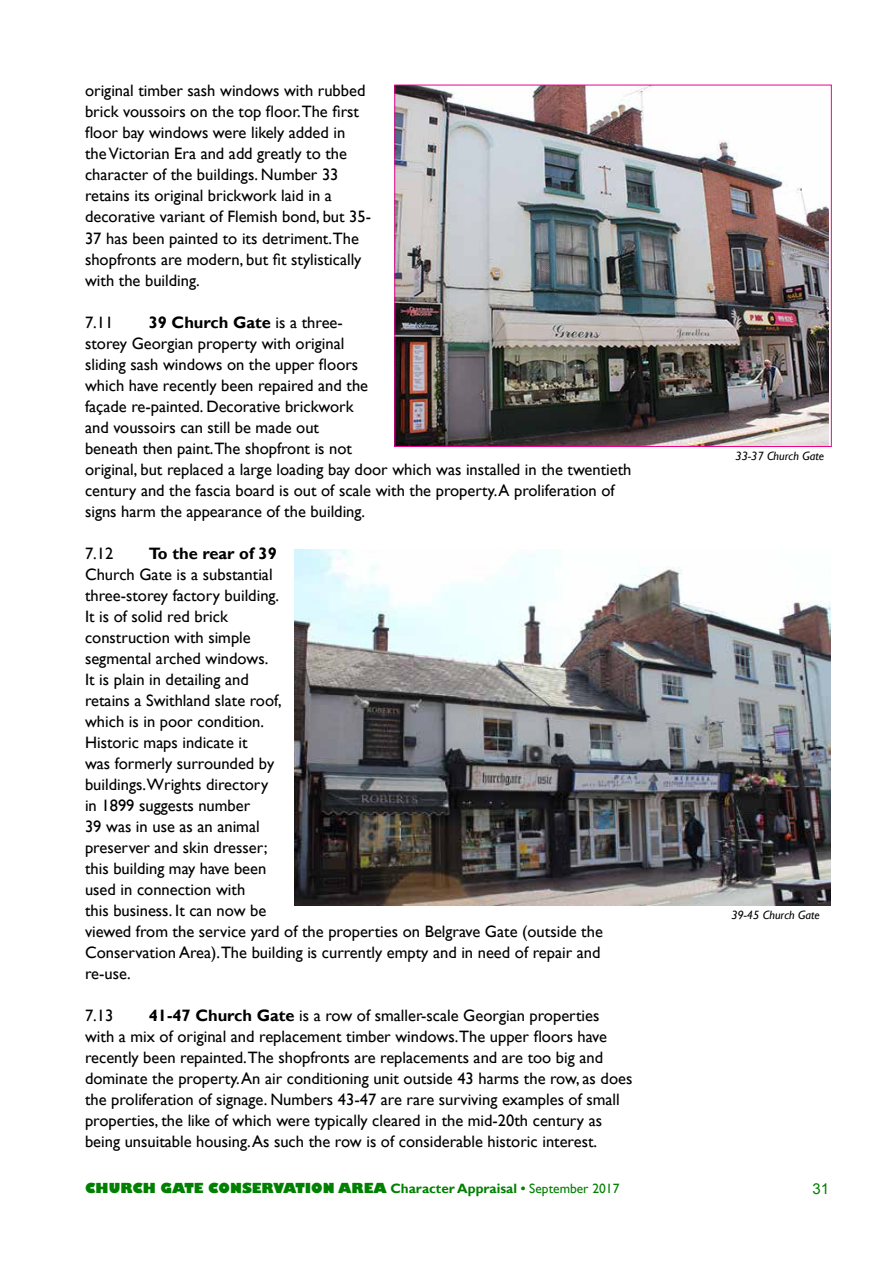
<style>
.page{position:relative;width:893px;height:1263px;background:#fff}
.page>*{position:absolute;margin:0;border:0;box-sizing:border-box;transform-origin:0 0}
.t1{font:16.5px/21px "Gill Sans";color:#000}
.t2{font:700 16.5px "Gill Sans";color:#000}
.t3{font:15px "Arial";color:#008000}
.t4{font:800 13.5px "Gill Sans";color:#008000}
.t5{font:italic 12px "Gill Sans";color:#000}
.s1{font-weight:700}
.s2{font-weight:400}
</style>
<div class="page">
<img style="left:396px;top:87px;width:432px;height:358px">
<div style="left:394px;top:85px;width:438px;height:362px;border:1px solid #ec008c"></div>
<img style="left:294px;top:550px;width:536px;height:355px">
<p class="t1" style="left:85px;top:81px;width:288px">original timber sash windows with rubbed brick voussoirs on the top floor.The first floor bay windows were likely added in the Victorian Era and add greatly to the character of the buildings. Number 33 retains its original brickwork laid in a decorative variant of Flemish bond, but 35- 37 has been painted to its detriment.The shopfronts are modern, but fit stylistically with the building.</p>
<p class="t1" style="left:85px;top:312px;width:30px">7.11</p>
<p class="t1" style="left:85px;top:312px;width:548px;text-indent:64px"><span class="s1">39 Church Gate</span> is a three-<br>storey Georgian property with original<br>sliding sash windows on the upper floors<br>which have recently been repaired and the<br>façade re-painted. Decorative brickwork<br>and voussoirs can still be made out<br>beneath then paint.The shopfront is not<br>original, but replaced a large loading bay door which was installed in the twentieth century and the fascia board is out of scale with the property. A proliferation of signs harm the appearance of the building.</p>
<p class="t1" style="left:85px;top:543px;width:30px">7.12</p>
<p class="t2" style="left:149px;top:543px;width:130px">To the rear of 39</p>
<p class="t1" style="left:85px;top:564px;width:519px">Church Gate is a substantial<br>three-storey factory building.<br>It is of solid red brick<br>construction with simple<br>segmental arched windows.<br>It is plain in detailing and<br>retains a Swithland slate roof,<br>which is in poor condition.<br>Historic maps indicate it<br>was formerly surrounded by<br>buildings.Wrights directory<br>in 1899 suggests number<br>39 was in use as an animal<br>preserver and skin dresser;<br>this building may have been<br>used in connection with<br>this business. It can now be<br>viewed from the service yard of the properties on Belgrave Gate (outside the<br>Conservation Area).The building is currently empty and in need of repair and re-use.</p>
<p class="t1" style="left:85px;top:1005px;width:30px">7.13</p>
<p class="t1" style="left:85px;top:1005px;width:549px;text-indent:64px"><span class="s1">41-47 Church Gate</span> is a row of smaller-scale Georgian properties with a mix of original and replacement timber windows.The upper floors have recently been repainted.The shopfronts are replacements and are too big and dominate the property. An air conditioning unit outside 43 harms the row, as does the proliferation of signage. Numbers 43-47 are rare surviving examples of small properties, the like of which were typically cleared in the mid-20th century as being unsuitable housing. As such the row is of considerable historic interest.</p>
<p class="t5" style="left:736px;top:449px;width:90px">33-37 Church Gate</p>
<p class="t5" style="left:731px;top:907px;width:90px">39-45 Church Gate</p>
<p class="t4" style="left:85px;top:1180px;width:536px">CHURCH GATE CONSERVATION AREA <span class="s1">Character Appraisal •</span> <span class="s2">September 2017</span></p>
<p class="t3" style="left:812px;top:1179px;width:18px">31</p>
</div>
